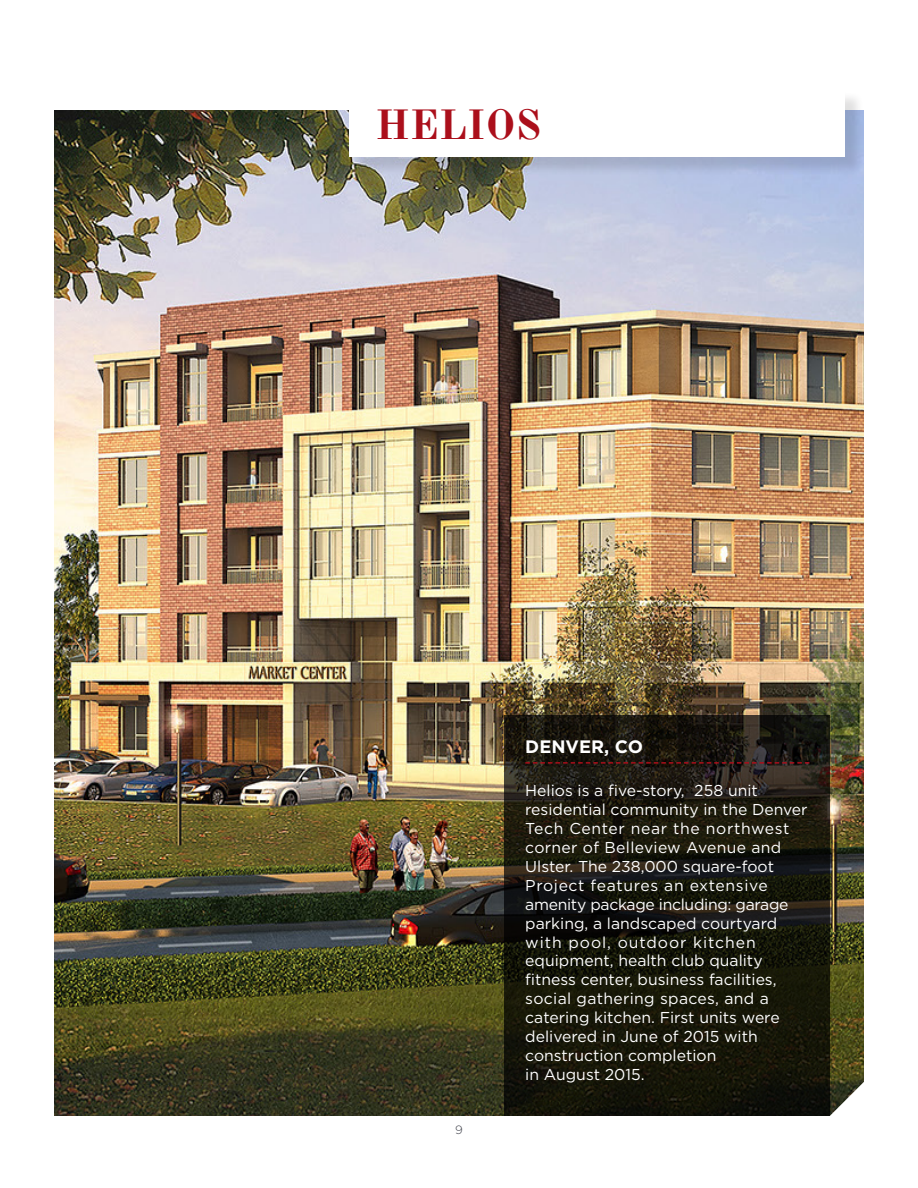
<style>
.page{position:relative;width:918px;height:1188px;background:#fff}
.page>*{position:absolute;margin:0;border:0;box-sizing:border-box;transform-origin:0 0}
.t1{font:700 42px "Old Standard TT";color:#ab0f1b}
.t2{font:700 18px "Gotham";color:#fff}
.t3{font:15.75px/18.9px "Gotham";color:#fff}
.t4{font:300 12px "Gotham";color:#40424b}
</style>
<div class="page">
<img style="left:54px;top:110px;width:810px;height:1006px">
<div style="left:352px;top:91px;width:512px;height:85px;background:#231f20;opacity:.14"></div>
<div style="left:350px;top:89px;width:495px;height:68px;background:#fff"></div>
<svg style="left:505px;top:715px;width:325px;height:401px;background:#18170c"></svg>
<svg style="left:525px;top:762px;width:284px;height:2px"></svg>
<svg style="left:828px;top:1080px;width:36px;height:36px"></svg>
<p class="t1" style="left:375px;top:92px;width:168px">HELIOS</p>
<p class="t2" style="left:525px;top:736px;width:119px">DENVER, CO</p>
<p class="t4" style="left:455px;top:1123px;width:9px">9</p>
<p class="t3" style="left:525px;top:781px;width:284px">Helios is a five-story, 258 unit residential community in the Denver<br>Tech Center near the northwest corner of Belleview Avenue and<br>Ulster. The 238,000 square-foot<br>Project features an extensive amenity package including: garage parking, a landscaped courtyard with pool, outdoor kitchen equipment, health club quality fitness center, business facilities, social gathering spaces, and a catering kitchen. First units were delivered in June of 2015 with construction completion<br>in August 2015.</p>
</div>
